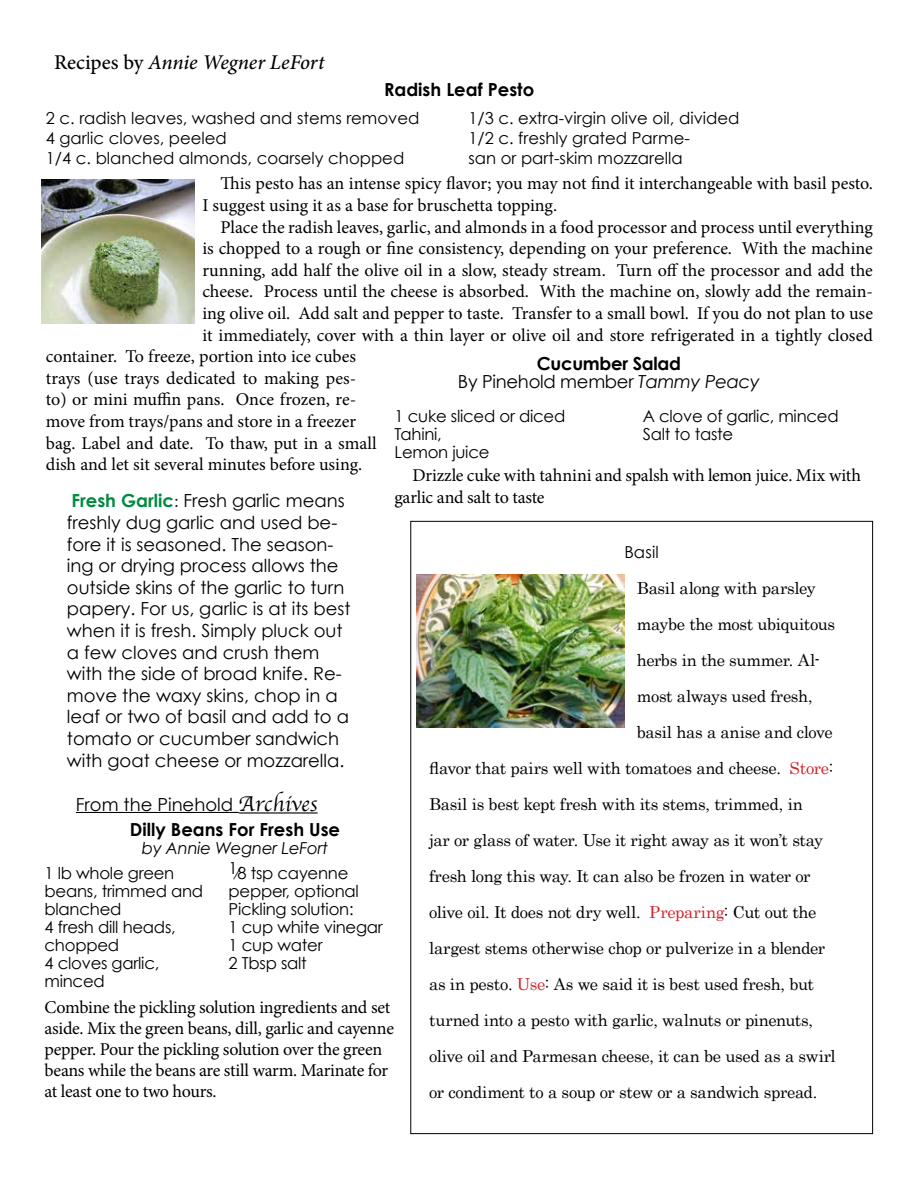
<style>
.page{position:relative;width:918px;height:1188px;background:#fff}
.page>*{position:absolute;margin:0;border:0;box-sizing:border-box;transform-origin:0 0}
.t1{font:italic 500 21px "Minion Pro";letter-spacing:-.005em;color:#000}
.t2{font:18px/21px "Minion Pro";letter-spacing:-.005em;color:#000}
.t3{font:18px/21.6px "Century Gothic";color:#000;text-align:center}
.t4{font:700 18px "Century Gothic";color:#000}
.t5{font:16.5px "Century";letter-spacing:-.02em;color:#000}
.t6{font:16.5px/18px "Century Gothic";letter-spacing:-.015em;color:#000}
.t7{font:italic 16.5px "Century Gothic";letter-spacing:-.015em;color:#000}
.s1{font-style:normal}
.s2{font-weight:700}
.s3{font-style:italic}
.s4{font-weight:700;color:#008a3f}
.s5{font-family:"Times"}
.s6{color:#d2232a}
.s7{font-family:"Apple Chancery";font-size:22.5px}
</style>
<div class="page">
<hr style="left:76px;top:812px;width:157px;height:1px;background:#000">
<hr style="left:239px;top:812px;width:79px;height:2px;background:#000">
<img style="left:416px;top:574px;width:209px;height:154px">
<img style="left:41px;top:180px;width:154px;height:143px">
<p class="t1" style="left:54px;top:48px;width:272px"><span class="s1">Recipes by</span> Annie Wegner LeFort</p>
<p class="t4" style="left:384px;top:78px;width:152px">Radish Leaf Pesto</p>
<p class="t6" style="left:46px;top:108px;width:375px;line-height:19.8px">2 c. radish leaves, washed and stems removed<br>4 garlic cloves, peeled<br>1/4 c. blanched almonds, coarsely chopped</p>
<p class="t6" style="left:468px;top:108px;width:273px;line-height:19.8px">1/3 c. extra-virgin olive oil, divided<br>1/2 c. freshly grated Parme-<br>san or part-skim mozzarella</p>
<p class="t2" style="left:202px;top:173px;width:672px;line-height:21.6px;text-indent:18px">This pesto has an intense spicy flavor; you may not find it interchangeable with basil pesto.<br>I suggest using it as a base for bruschetta topping.</p>
<p class="t2" style="left:220px;top:216px;width:654px">Place the radish leaves, garlic, and almonds in a food processor and process until everything</p>
<p class="t2" style="left:202px;top:238px;width:672px">is chopped to a rough or fine consistency, depending on your preference. With the machine</p>
<p class="t2" style="left:202px;top:260px;width:672px">running, add half the olive oil in a slow, steady stream. Turn off the processor and add the</p>
<p class="t2" style="left:202px;top:281px;width:672px">cheese. Process until the cheese is absorbed. With the machine on, slowly add the remain-</p>
<p class="t2" style="left:202px;top:303px;width:672px">ing olive oil. Add salt and pepper to taste. Transfer to a small bowl. If you do not plan to use</p>
<p class="t2" style="left:202px;top:324px;width:672px">it immediately, cover with a thin layer or olive oil and store refrigerated in a tightly closed</p>
<p class="t2" style="left:46px;top:346px;width:312px">container. To freeze, portion into ice cubes</p>
<p class="t2" style="left:46px;top:368px;width:312px">trays (use trays dedicated to making pes-</p>
<p class="t2" style="left:46px;top:389px;width:312px">to) or mini muffin pans. Once frozen, re-</p>
<p class="t2" style="left:46px;top:411px;width:312px">move from trays/pans and store in a freezer</p>
<p class="t2" style="left:46px;top:432px;width:332px">bag. Label and date. To thaw, put in a small</p>
<p class="t2" style="left:46px;top:454px;width:318px">dish and let sit several minutes before using.</p>
<p class="t3" style="left:458px;top:354px;width:303px;line-height:18px"><span class="s2">Cucumber Salad<br></span>By Pinehold member <span class="s3">Tammy Peacy</span></p>
<p class="t6" style="left:395px;top:406px;width:172px">1 cuke sliced or diced<br>Tahini,<br>Lemon juice</p>
<p class="t6" style="left:643px;top:406px;width:197px">A clove of garlic, minced<br>Salt to taste</p>
<p class="t2" style="left:395px;top:465px;width:468px;line-height:21.6px;text-indent:18px">Drizzle cuke with tahnini and spalsh with lemon juice. Mix with garlic and salt to taste</p>
<p class="t3" style="left:67px;top:490px;width:285px;text-align:left"><span class="s4">Fresh Garlic</span><span class="s5">:</span> Fresh garlic means freshly dug garlic and used be&shy;fore it is seasoned. The season&shy;ing or drying process allows the outside skins of the garlic to turn papery. For us, garlic is at its best when it is fresh. Simply pluck out a few cloves and crush them with the side of broad knife. Re&shy;move the waxy skins, chop in a leaf or two of basil and add to a tomato or cucumber sandwich with goat cheese or mozzarella.</p>
<p class="t6" style="left:624px;top:543px;width:36px">Basil</p>
<p class="t5" style="left:637px;top:574px;width:180px">Basil along with parsley</p>
<p class="t5" style="left:637px;top:610px;width:200px">maybe the most ubiquitous</p>
<p class="t5" style="left:637px;top:646px;width:185px">herbs in the summer. Al-</p>
<p class="t5" style="left:637px;top:682px;width:177px">most always used fresh,</p>
<p class="t5" style="left:637px;top:718px;width:198px">basil has a anise and clove</p>
<p class="t5" style="left:429px;top:754px;width:406px">flavor that pairs well with tomatoes and cheese. <span class="s6">Store</span>:</p>
<p class="t5" style="left:429px;top:790px;width:375px">Basil is best kept fresh with its stems, trimmed, in</p>
<p class="t5" style="left:429px;top:826px;width:395px">jar or glass of water. Use it right away as it won’t stay</p>
<p class="t5" style="left:429px;top:862px;width:383px">fresh long this way. It can also be frozen in water or</p>
<p class="t5" style="left:429px;top:898px;width:389px">olive oil. It does not dry well. <span class="s6">Preparing</span>: Cut out the</p>
<p class="t5" style="left:429px;top:934px;width:397px">largest stems otherwise chop or pulverize in a blender</p>
<p class="t5" style="left:429px;top:970px;width:386px">as in pesto. <span class="s6">Use</span>: As we said it is best used fresh, but</p>
<p class="t5" style="left:429px;top:1006px;width:386px">turned into a pesto with garlic, walnuts or pinenuts,</p>
<p class="t5" style="left:429px;top:1042px;width:408px">olive oil and Parmesan cheese, it can be used as a swirl</p>
<p class="t5" style="left:429px;top:1078px;width:390px">or condiment to a soup or stew or a sandwich spread.</p>
<p class="t3" style="left:76px;top:793px;width:243px">From the Pinehold <span class="s7">Archives</span></p>
<p class="t4" style="left:130px;top:819px;width:212px">Dilly Beans For Fresh Use</p>
<p class="t7" style="left:142px;top:838px;width:188px">by Annie Wegner LeFort</p>
<p class="t6" style="left:45px;top:864px;width:160px">1 lb whole green beans, trimmed and blanched<br>4 fresh dill heads, chopped<br>4 cloves garlic, minced</p>
<p class="t6" style="left:229px;top:864px;width:156px">1⁄8 tsp cayenne pepper, optional<br>Pickling solution:<br>1 cup white vinegar<br>1 cup water<br>2 Tbsp salt</p>
<p class="t2" style="left:45px;top:997px;width:351px">Combine the pickling solution ingredients and set aside. Mix the green beans, dill, garlic and cayenne pepper. Pour the pickling solution over the green beans while the beans are still warm. Marinate for at least one to two hours.</p>
</div>
